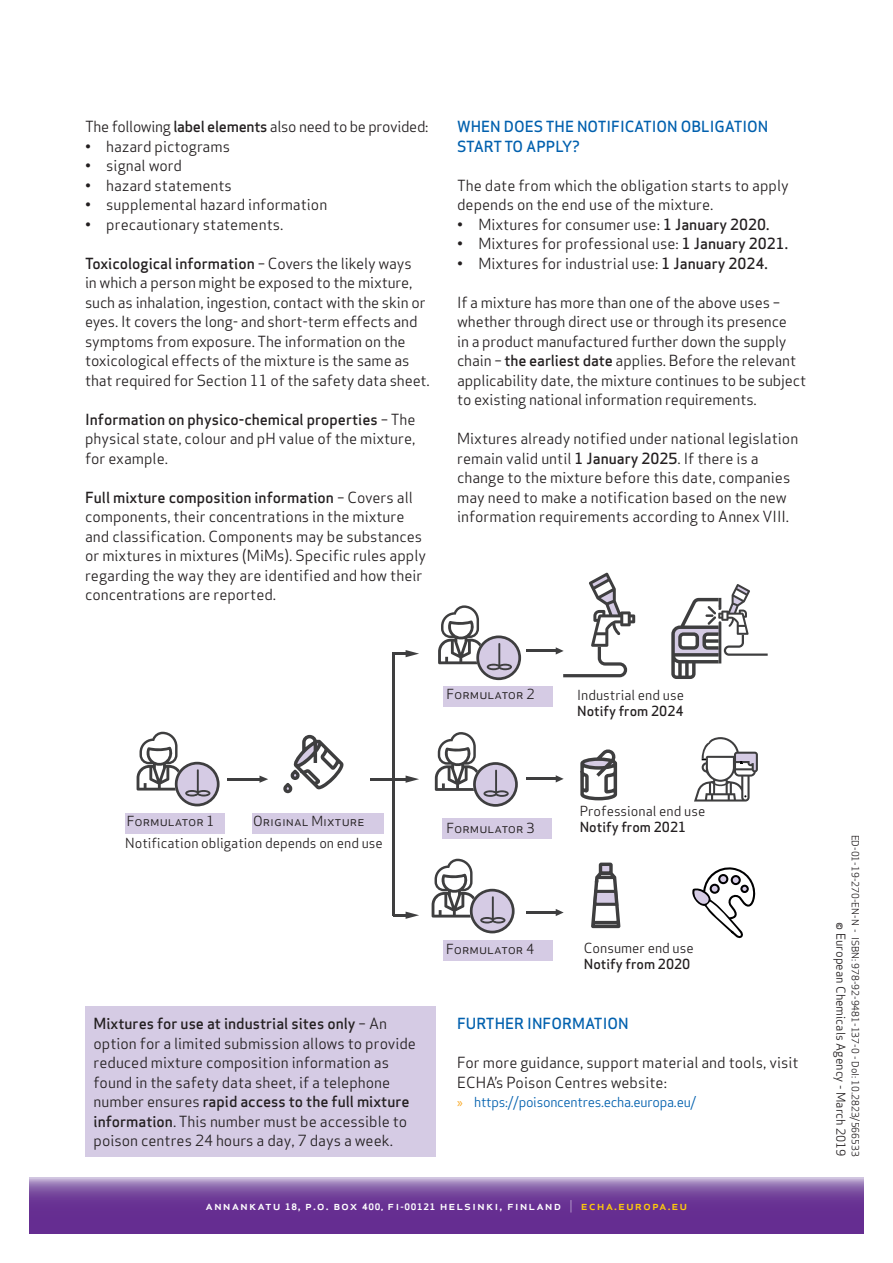
<style>
.page{position:relative;width:893px;height:1263px;background:#fff}
.page>*{position:absolute;margin:0;border:0;box-sizing:border-box;transform-origin:0 0}
.Bodytext{font:15px/19.5px "Apex Sans";color:#231f20}
.Headline_2_CAPS_blue{font:500 15px/19.5px "Apex Sans";color:#0160ae}
.Bodytext-2{font:15px "Apex Sans";letter-spacing:-.02em;color:#231f20}
.Footnote{font:13.65px "Apex Sans";color:#231f20}
.Footnote-2{font:500 13.65px "Apex Sans";color:#231f20}
.t1{font:13.5px "Apex Sans";letter-spacing:-.02em;color:#0160ae}
.t2{font:500 12.15px "Apex Sans";letter-spacing:.075em;color:#fff;scale:1.08 1}
.t3{font:12px "Apex Sans";color:#231f20}
.t4{font:9.75px "Apex Sans";color:#231f20}
.s1{font-weight:500}
.s2{font-family:"Myriad Pro";color:#f9a51b}
.s3{font-weight:700;font-size:8.7px}
.s4{font-weight:700;font-size:8.25px}
.s5{font-weight:300}
.s6{color:#feca0a}
</style>
<div class="page">
<svg style="left:30px;top:1178px;width:833px;height:55px;background:#75459c"></svg>
<div style="left:443px;top:818px;width:109px;height:20px;background:#d5cbe4"></div>
<div style="left:125px;top:813px;width:99px;height:20px;background:#d5cbe4"></div>
<div style="left:252px;top:813px;width:131px;height:20px;background:#d5cbe4"></div>
<svg style="left:137px;top:732px;width:83px;height:74px"></svg>
<div style="left:443px;top:687px;width:109px;height:20px;background:#d5cbe4"></div>
<svg style="left:438px;top:605px;width:83px;height:75px"></svg>
<svg style="left:435px;top:732px;width:83px;height:75px"></svg>
<div style="left:444px;top:940px;width:109px;height:20px;background:#d5cbe4"></div>
<svg style="left:432px;top:859px;width:83px;height:74px"></svg>
<svg style="left:283px;top:734px;width:61px;height:60px"></svg>
<svg style="left:580px;top:749px;width:38px;height:52px"></svg>
<svg style="left:694px;top:737px;width:64px;height:64px"></svg>
<svg style="left:671px;top:584px;width:97px;height:95px"></svg>
<hr style="left:370px;top:778px;width:38px;height:2px;background:#3e3e3f">
<svg style="left:406px;top:775px;width:13px;height:8px"></svg>
<hr style="left:527px;top:778px;width:30px;height:2px;background:#3e3e3f">
<svg style="left:556px;top:775px;width:8px;height:7px"></svg>
<hr style="left:228px;top:778px;width:33px;height:2px;background:#3e3e3f">
<svg style="left:259px;top:775px;width:9px;height:8px"></svg>
<svg style="left:393px;top:911px;width:26px;height:8px"></svg>
<hr style="left:527px;top:911px;width:30px;height:3px;background:#3e3e3f">
<svg style="left:556px;top:909px;width:8px;height:7px"></svg>
<hr style="left:393px;top:652px;width:15px;height:3px;background:#3e3e3f">
<svg style="left:406px;top:650px;width:13px;height:7px"></svg>
<hr style="left:527px;top:650px;width:30px;height:2px;background:#3e3e3f">
<svg style="left:556px;top:573px;width:79px;height:104px"></svg>
<hr style="left:392px;top:652px;width:3px;height:264px;background:#3e3e3f">
<svg style="left:591px;top:862px;width:30px;height:67px"></svg>
<svg style="left:692px;top:867px;width:64px;height:72px"></svg>
<div style="left:85px;top:1006px;width:351px;height:151px;background:#d5cbe4"></div>
<p class="Bodytext-2" style="left:85px;top:114px;width:345px">The following <span class="s1">label elements</span> also need to be provided:</p>
<p class="Bodytext" style="left:85px;top:135px;width:147px">• hazard pictograms</p>
<p class="Bodytext" style="left:85px;top:154px;width:99px">• signal word</p>
<p class="Bodytext" style="left:85px;top:174px;width:148px">• hazard statements</p>
<p class="Bodytext" style="left:85px;top:193px;width:244px">• supplemental hazard information</p>
<p class="Bodytext" style="left:85px;top:213px;width:200px">• precautionary statements.</p>
<p class="Bodytext" style="left:85px;top:252px;width:346px"><span class="s1">Toxicological information</span> – Covers the likely ways<br>in which a person might be exposed to the mixture, such as inhalation, ingestion, contact with the skin or eyes. It covers the long- and short-term effects and symptoms from exposure. The information on the toxicological effects of the mixture is the same as that required for Section 11 of the safety data sheet.</p>
<p class="Bodytext" style="left:85px;top:408px;width:332px;text-align:justify"><span class="s1">Information on physico-chemical properties</span> – The physical state, colour and pH value of the mixture, for example.</p>
<p class="Bodytext" style="left:85px;top:486px;width:343px"><span class="s1">Full mixture composition information</span> – Covers all components, their concentrations in the mixture and classification. Components may be substances or mixtures in mixtures (MiMs). Specific rules apply regarding the way they are identified and how their concentrations are reported.</p>
<p class="Headline_2_CAPS_blue" style="left:457px;top:115px;width:313px">WHEN DOES THE NOTIFICATION OBLIGATION<br>START TO APPLY?</p>
<p class="Bodytext" style="left:457px;top:174px;width:333px">The date from which the obligation starts to apply depends on the end use of the mixture.</p>
<p class="Bodytext" style="left:457px;top:213px;width:314px">• Mixtures for consumer use: <span class="s1">1 January 2020.</span></p>
<p class="Bodytext" style="left:457px;top:232px;width:333px">• Mixtures for professional use: <span class="s1">1 January 2021.</span></p>
<p class="Bodytext" style="left:457px;top:252px;width:312px">• Mixtures for industrial use: <span class="s1">1 January 2024.</span></p>
<p class="Bodytext" style="left:457px;top:291px;width:351px">If a mixture has more than one of the above uses – whether through direct use or through its presence<br>in a product manufactured further down the supply chain – <span class="s1">the earliest date</span> applies. Before the relevant applicability date, the mixture continues to be subject to existing national information requirements.</p>
<p class="Bodytext" style="left:457px;top:427px;width:343px">Mixtures already notified under national legislation remain valid until <span class="s1">1 January 2025</span>. If there is a change to the mixture before this date, companies may need to make a notification based on the new information requirements according to Annex VIII.</p>
<p class="Footnote" style="left:447px;top:683px;width:89px">Formulator 2</p>
<p class="Footnote" style="left:577px;top:684px;width:108px">Industrial end use</p>
<p class="Footnote-2" style="left:577px;top:699px;width:108px">Notify from 2024</p>
<p class="Footnote" style="left:127px;top:810px;width:89px">Formulator 1</p>
<p class="Footnote" style="left:253px;top:810px;width:113px">Original Mixture</p>
<p class="Footnote" style="left:125px;top:832px;width:259px">Notification obligation depends on end use</p>
<p class="Footnote" style="left:447px;top:816px;width:89px">Formulator 3</p>
<p class="Footnote" style="left:580px;top:800px;width:127px">Professional end use</p>
<p class="Footnote-2" style="left:580px;top:815px;width:108px">Notify from 2021</p>
<p class="Bodytext" style="left:94px;top:1012px;width:324px"><span class="s1">Mixtures for use at industrial sites only</span> – An option for a limited submission allows to provide reduced mixture composition information as found in the safety data sheet, if a telephone number ensures <span class="s1">rapid access to the full mixture information</span>. This number must be accessible to poison centres 24 hours a day, 7 days a week.</p>
<p class="Footnote" style="left:446px;top:937px;width:89px">Formulator 4</p>
<p class="Footnote" style="left:584px;top:936px;width:111px">Consumer end use</p>
<p class="Footnote-2" style="left:584px;top:952px;width:108px">Notify from 2020</p>
<p class="Headline_2_CAPS_blue" style="left:457px;top:1012px;width:173px">FURTHER INFORMATION</p>
<p class="Bodytext" style="left:457px;top:1051px;width:343px">For more guidance, support material and tools, visit<br>ECHA’s Poison Centres website:</p>
<p class="t1" style="left:457px;top:1091px;width:241px"><span class="s2">»</span> https://poisoncentres.echa.europa.eu/</p>
<p class="t2" style="left:206px;top:1195px;width:448px">annankatu <span class="s3">18</span>, p.o. box <span class="s3">400,</span> fi<span class="s4">-</span><span class="s3">00121</span> helsinki, finland <span class="s5">|</span> <span class="s6">echa.europa.eu</span></p>
<p class="t4" style="left:863px;top:834px;width:324px;rotate:90deg">ED-01-19-270-EN-N - ISBN: 978-92-9481-137-0 - DoI: 10.2823/566533</p>
<p class="t3" style="left:851px;top:922px;width:236px;rotate:90deg">© European Chemicals Agency - March 2019</p>
</div>
